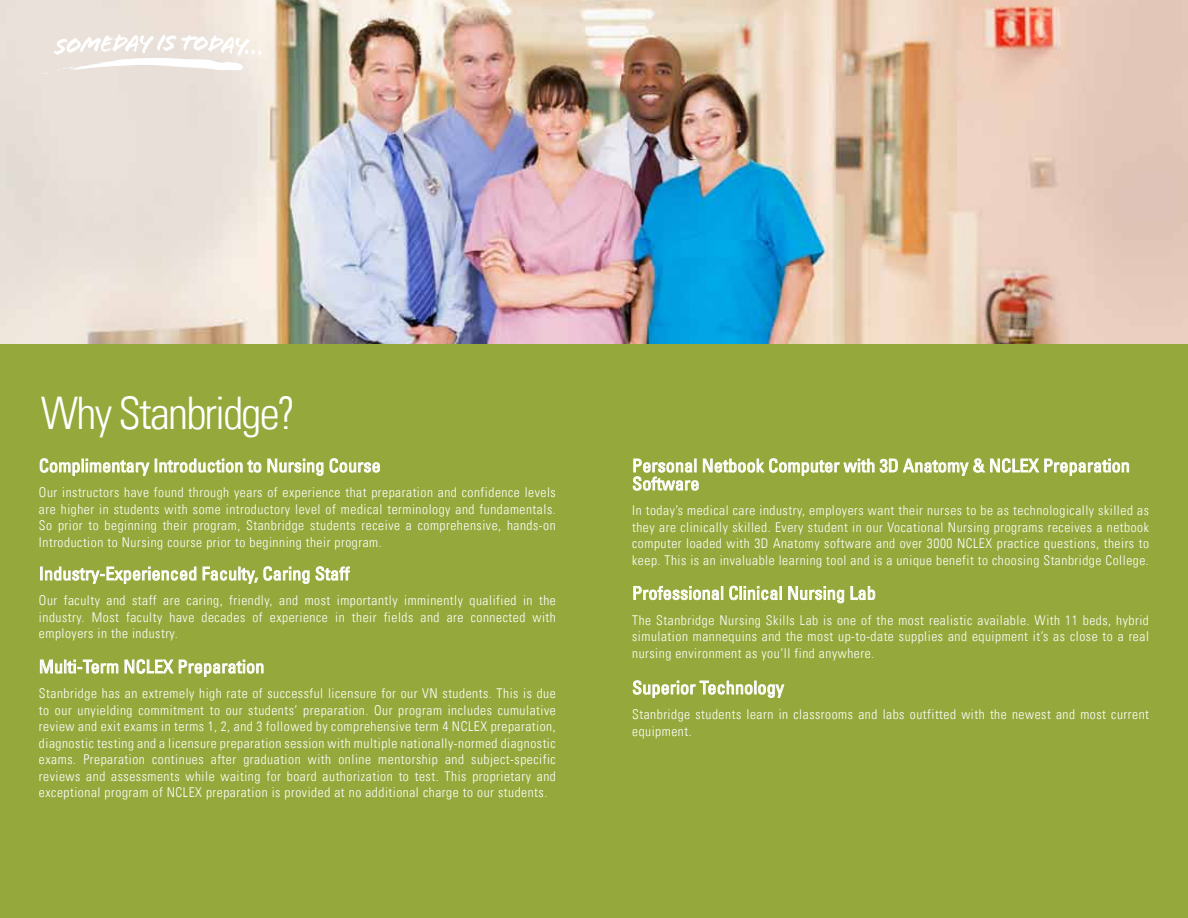
<style>
.page{position:relative;width:1188px;height:918px;background:#95a83b}
.page>*{position:absolute;margin:0;border:0;box-sizing:border-box;transform-origin:0 0}
.t1{font:300 condensed 45px "Univers LT";letter-spacing:-.04em;color:#fff}
.t2{font:condensed 18px/18px "Univers LT";letter-spacing:.01em;color:#fff}
.t3{font:300 condensed 13.5px/16.5px "Univers LT";letter-spacing:.04em;color:#fff;text-align:justify}
</style>
<div class="page">
<img style="left:0;top:0;width:1188px;height:344px">
<svg style="left:54px;top:34px;width:207px;height:39px;background:#f1ebe5"></svg>
<svg style="left:880px;top:458px;width:249px;height:18px"></svg>
<svg style="left:633px;top:458px;width:241px;height:33px"></svg>
<svg style="left:634px;top:586px;width:89px;height:14px"></svg>
<svg style="left:729px;top:586px;width:53px;height:14px"></svg>
<svg style="left:788px;top:586px;width:56px;height:17px"></svg>
<svg style="left:851px;top:586px;width:24px;height:14px"></svg>
<svg style="left:633px;top:680px;width:151px;height:18px"></svg>
<svg style="left:40px;top:458px;width:109px;height:18px"></svg>
<svg style="left:155px;top:459px;width:106px;height:13px"></svg>
<svg style="left:268px;top:459px;width:55px;height:17px"></svg>
<svg style="left:330px;top:458px;width:50px;height:15px"></svg>
<svg style="left:40px;top:567px;width:156px;height:17px"></svg>
<svg style="left:203px;top:567px;width:55px;height:17px"></svg>
<svg style="left:264px;top:566px;width:45px;height:18px"></svg>
<svg style="left:316px;top:566px;width:34px;height:15px"></svg>
<svg style="left:40px;top:659px;width:78px;height:14px"></svg>
<svg style="left:125px;top:659px;width:138px;height:18px"></svg>
<h1 class="t1" style="left:41px;top:386px;width:256px">Why Stanbridge?</h1>
<h2 class="t2" style="left:39px;top:456px;width:343px">Complimentary Introduction to Nursing Course</h2>
<p class="t3" style="left:39px;top:484px;width:518px">Our instructors have found through years of experience that preparation and confidence levels are higher in students with some introductory level of medical terminology and fundamentals.<br>So prior to beginning their program, Stanbridge students receive a comprehensive, hands-on Introduction to Nursing course prior to beginning their program.</p>
<h2 class="t2" style="left:39px;top:564px;width:312px">Industry-Experienced Faculty, Caring Staff</h2>
<p class="t3" style="left:39px;top:592px;width:518px">Our faculty and staff are caring, friendly, and most importantly imminently qualified in the industry. Most faculty have decades of experience in their fields and are connected with employers in the industry.</p>
<h2 class="t2" style="left:39px;top:657px;width:227px">Multi-Term NCLEX Preparation</h2>
<p class="t3" style="left:39px;top:685px;width:518px">Stanbridge has an extremely high rate of successful licensure for our VN students. This is due to our unyielding commitment to our students’ preparation. Our program includes cumulative review and exit exams in terms 1, 2, and 3 followed by comprehensive term 4 NCLEX preparation, diagnostic testing and a licensure preparation session with multiple nationally-normed diagnostic exams. Preparation continues after graduation with online mentorship and subject-specific reviews and assessments while waiting for board authorization to test. This proprietary and exceptional program of NCLEX preparation is provided at no additional charge to our students.</p>
<h2 class="t2" style="left:632px;top:456px;width:499px">Personal Netbook Computer with 3D Anatomy &amp; NCLEX Preparation<br>Software</h2>
<p class="t3" style="left:632px;top:502px;width:518px">In today’s medical care industry, employers want their nurses to be as technologically skilled as they are clinically skilled. Every student in our Vocational Nursing programs receives a netbook computer loaded with 3D Anatomy software and over 3000 NCLEX practice questions, theirs to keep. This is an invaluable learning tool and is a unique benefit to choosing Stanbridge College.</p>
<h2 class="t2" style="left:632px;top:584px;width:245px">Professional Clinical Nursing Lab</h2>
<p class="t3" style="left:632px;top:612px;width:518px">The Stanbridge Nursing Skills Lab is one of the most realistic available. With 11 beds, hybrid simulation mannequins and the most up-to-date supplies and equipment it’s as close to a real nursing environment as you’ll find anywhere.</p>
<h2 class="t2" style="left:632px;top:678px;width:153px">Superior Technology</h2>
<p class="t3" style="left:632px;top:706px;width:518px">Stanbridge students learn in classrooms and labs outfitted with the newest and most current equipment.</p>
</div>
